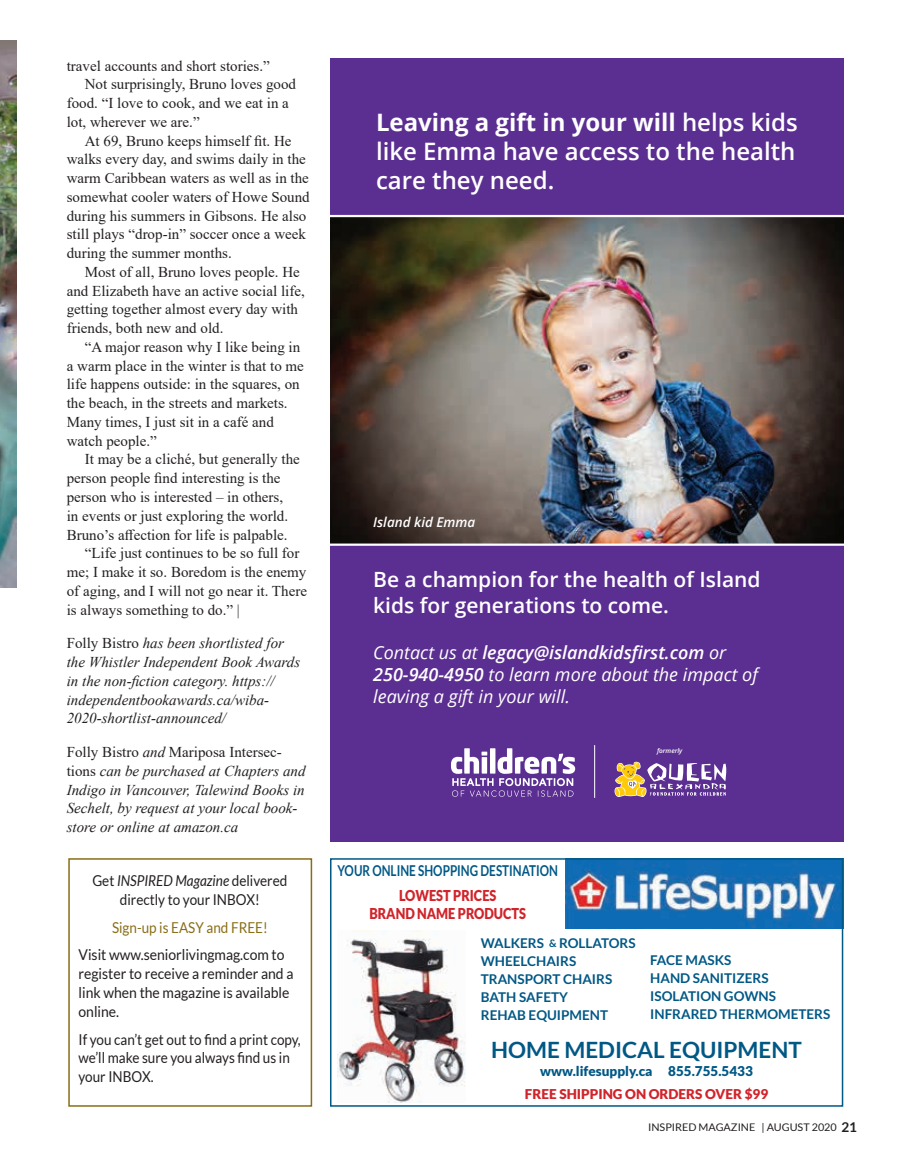
<style>
.page{position:relative;width:905px;height:1175px;background:#fff}
.page>*{position:absolute;margin:0;border:0;box-sizing:border-box;transform-origin:0 0}
.t1{font:600 24px/28.8px "Open Sans";color:#fff;text-align:justify}
.t2{font:700 22.5px "Lato";color:#005885}
.t3{font:600 21px/25.2px "Open Sans";color:#fff}
.t4{font:italic 18px/21.6px "Open Sans";color:#fff}
.t5{font:15px "Times New Roman";color:#231f20}
.t6{font:italic 15px/18.8px "Times New Roman";color:#231f20}
.t7{font:15px/18.8px "Lato";color:#231f20;text-align:center;scale:.9 1}
.t8{font:15px/18.8px "Lato";color:#231f20;scale:.93 1}
.t9{font:700 15px "Lato";color:#005885;scale:.78 1}
.t10{font:900 15px/18px "Lato";color:#d1232a;text-align:center;scale:.85 1}
.t11{font:15px "Lato";color:#896e16;scale:.9 1}
.t12{font:700 13.5px/18px "Lato";color:#005885}
.t13{font:900 13.5px "Lato";color:#005885}
.t14{font:900 13.5px "Lato";color:#d1232a}
.t15{font:italic 600 13.5px "Open Sans";color:#fff}
.t16{font:700 13.5px "Lato";color:#231f20}
.t17{font:10.5px "Lato";color:#231f20}
.t18{font:italic 600 6.45px "Open Sans";color:#fff}
.s1{font-style:normal}
.s2{font-style:italic}
.s3{font-weight:700}
.s4{font-weight:600}
.s5{font-size:10.5px}
</style>
<div class="page">
<img style="left:330px;top:217px;width:513px;height:326px">
<div style="left:330px;top:59px;width:513px;height:157px;background:#5b2e91"></div>
<div style="left:330px;top:544px;width:513px;height:298px;background:#5b2e91"></div>
<hr style="left:594px;top:745px;width:1px;height:53px;background:#fff">
<svg style="left:451px;top:748px;width:124px;height:48px"></svg>
<svg style="left:614px;top:761px;width:112px;height:36px"></svg>
<hr style="left:330px;top:215px;width:513px;height:2px;background:#fff">
<hr style="left:330px;top:543px;width:513px;height:3px;background:#fff">
<img style="left:0;top:41px;width:16px;height:546px">
<div style="left:0;top:423px;width:9px;height:265px;background:#231f20;opacity:.98"></div>
<img style="left:566px;top:861px;width:274px;height:67px">
<div style="left:330px;top:858px;width:513px;height:248px;border:2px solid #005885"></div>
<img style="left:337px;top:931px;width:128px;height:171px">
<div style="left:68px;top:858px;width:244px;height:248px;border:2px solid #896e16"></div>
<p class="t5" style="left:67px;top:55px;width:204px">travel accounts and short stories.”</p>
<p class="t5" style="left:85px;top:74px;width:213px">Not surprisingly, Bruno loves good</p>
<p class="t5" style="left:67px;top:92px;width:224px">food. “I love to cook, and we eat in a</p>
<p class="t5" style="left:67px;top:111px;width:134px">lot, wherever we are.”</p>
<p class="t5" style="left:85px;top:130px;width:208px">At 69, Bruno keeps himself fit. He</p>
<p class="t5" style="left:67px;top:149px;width:240px">walks every day, and swims daily in the</p>
<p class="t5" style="left:67px;top:167px;width:244px">warm Caribbean waters as well as in the</p>
<p class="t5" style="left:67px;top:186px;width:244px">somewhat cooler waters of Howe Sound</p>
<p class="t5" style="left:67px;top:205px;width:241px">during his summers in Gibsons. He also</p>
<p class="t5" style="left:67px;top:224px;width:241px">still plays “drop-in” soccer once a week</p>
<p class="t5" style="left:67px;top:242px;width:166px">during the summer months.</p>
<p class="t5" style="left:85px;top:261px;width:216px">Most of all, Bruno loves people. He</p>
<p class="t5" style="left:67px;top:280px;width:239px">and Elizabeth have an active social life,</p>
<p class="t5" style="left:67px;top:299px;width:233px">getting together almost every day with</p>
<p class="t5" style="left:67px;top:317px;width:158px">friends, both new and old.</p>
<p class="t5" style="left:85px;top:336px;width:217px">“A major reason why I like being in</p>
<p class="t5" style="left:67px;top:355px;width:239px">a warm place in the winter is that to me</p>
<p class="t5" style="left:67px;top:374px;width:234px">life happens outside: in the squares, on</p>
<p class="t5" style="left:67px;top:392px;width:222px">the beach, in the streets and markets.</p>
<p class="t5" style="left:67px;top:411px;width:209px">Many times, I just sit in a café and</p>
<p class="t5" style="left:67px;top:430px;width:91px">watch people.”</p>
<p class="t5" style="left:85px;top:449px;width:216px">It may be a cliché, but generally the</p>
<p class="t5" style="left:67px;top:467px;width:215px">person people find interesting is the</p>
<p class="t5" style="left:67px;top:486px;width:218px">person who is interested – in others,</p>
<p class="t5" style="left:67px;top:505px;width:223px">in events or just exploring the world.</p>
<p class="t5" style="left:67px;top:524px;width:222px">Bruno’s affection for life is palpable.</p>
<p class="t5" style="left:85px;top:542px;width:216px">“Life just continues to be so full for</p>
<p class="t5" style="left:67px;top:561px;width:241px">me; I make it so. Boredom is the enemy</p>
<p class="t5" style="left:67px;top:580px;width:242px">of aging, and I will not go near it. There</p>
<p class="t5" style="left:67px;top:599px;width:174px">is always something to do.” |</p>
<p class="t6" style="left:67px;top:633px;width:235px"><span class="s1">Folly Bistro</span> has been shortlisted for the Whistler Independent Book Awards in the non-fiction category. https:// independentbookawards.ca/wiba-2020-shortlist-announced/</p>
<p class="t6" style="left:67px;top:742px;width:240px"><span class="s1">Folly Bistro</span> and <span class="s1">Mariposa Intersec&shy;tions</span> can be purchased at Chapters and Indigo in Vancouver, Talewind Books in Sechelt, by request at your local book&shy;store or online at amazon.ca</p>
<p class="t7" style="left:92px;top:871px;width:218px">Get <span class="s2">INSPIRED Magazine</span> delivered directly to your INBOX!</p>
<p class="t11" style="left:112px;top:919px;width:174px">Sign-up is EASY and FREE!</p>
<p class="t8" style="left:79px;top:945px;width:232px">Visit www.seniorlivingmag.com to register to receive a reminder and a link when the magazine is available online.</p>
<p class="t7" style="left:79px;top:1029px;width:248px;text-align:left">If you can’t get out to find a print copy, we’ll make sure you always find us in your INBOX.</p>
<h1 class="t1" style="left:376px;top:107px;width:423px"><span class="s3">Leaving a gift in your will</span> helps kids like Emma have access to the health care they need.</h1>
<p class="t15" style="left:373px;top:513px;width:104px">Island kid Emma</p>
<h3 class="t3" style="left:373px;top:566px;width:389px">Be a champion for the health of Island kids for generations to come.</h3>
<p class="t4" style="left:373px;top:641px;width:386px">Contact us at <span class="s4">legacy@islandkidsfirst.com</span> or<br><span class="s4">250-940-4950</span> to learn more about the impact of leaving a gift in your will.</p>
<p class="t18" style="left:657px;top:746px;width:27px">formerly</p>
<p class="t9" style="left:337px;top:861px;width:284px">YOUR ONLINE SHOPPING DESTINATION</p>
<p class="t10" style="left:369px;top:886px;width:186px">LOWEST PRICES<br>BRAND NAME PRODUCTS</p>
<p class="t12" style="left:481px;top:934px;width:156px">WALKERS <span class="s5">&amp;</span> ROLLATORS<br>WHEELCHAIRS<br>TRANSPORT CHAIRS<br>BATH SAFETY<br>REHAB EQUIPMENT</p>
<p class="t12" style="left:650px;top:951px;width:181px">FACE MASKS<br>HAND SANITIZERS<br>ISOLATION GOWNS<br>INFRARED THERMOMETERS</p>
<h2 class="t2" style="left:491px;top:1036px;width:312px">HOME MEDICAL EQUIPMENT</h2>
<p class="t13" style="left:540px;top:1063px;width:214px">www.lifesupply.ca 855.755.5433</p>
<p class="t14" style="left:525px;top:1085px;width:245px">FREE SHIPPING ON ORDERS OVER $99</p>
<p class="t16" style="left:841px;top:1119px;width:17px">21</p>
<p class="t17" style="left:648px;top:1121px;width:206px">INSPIRED MAGAZINE | AUGUST 2020 23</p>
</div>
